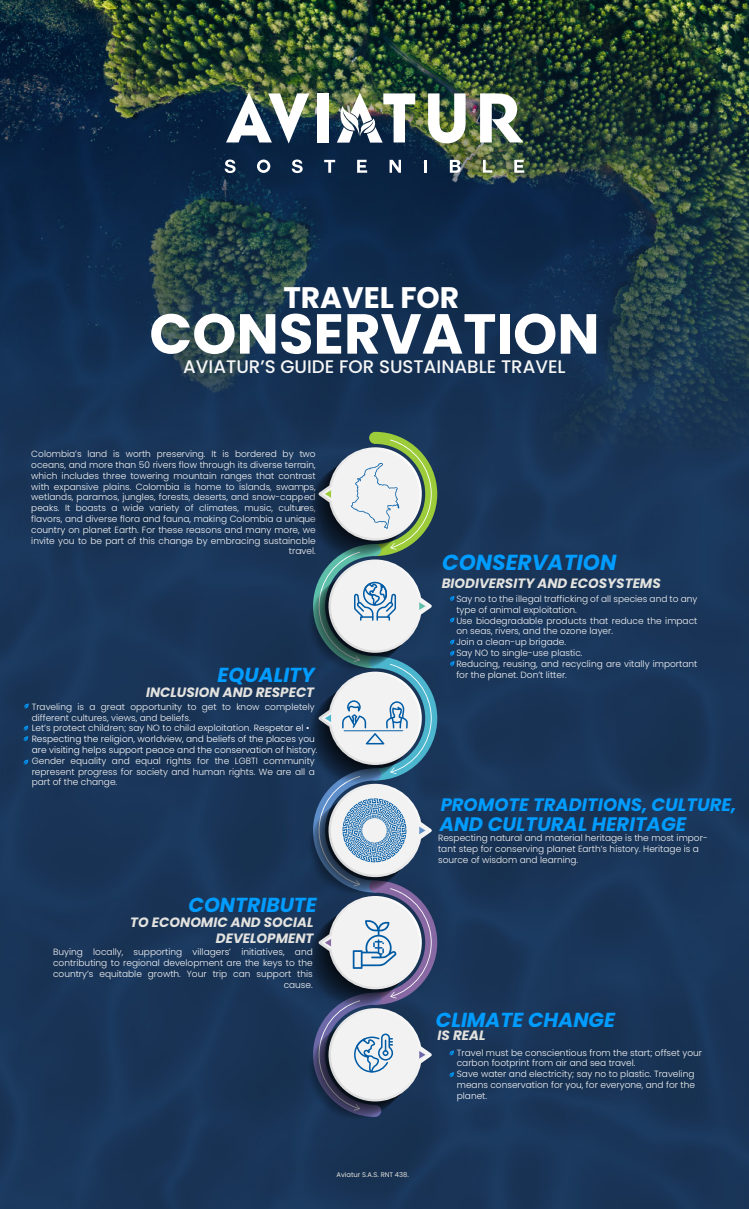
<style>
.page{position:relative;width:749px;height:1209px;background:#fff}
.page>*{position:absolute;margin:0;border:0;box-sizing:border-box;transform-origin:0 0}
.t1{font:700 56.25px "Poppins";color:#fff}
.t2{font:700 29.7px "Poppins";color:#fff}
.t3{font:italic 700 21.75px "Poppins";color:#009cff}
.t4{font:italic 700 20.25px "Poppins";color:#009cff}
.t5{font:italic 700 19.5px "Poppins";color:#009cff}
.t6{font:500 18.23px "Poppins";color:#f6f6f6}
.t7{font:italic 700 18px "Poppins";color:#009cff}
.t8{font:italic 700 13.5px/16.2px "Poppins";color:#e3e2de;text-align:right}
.t9{font:300 9px/10.8px "Poppins";color:#f6f6f6}
.t10{font:6.75px "Poppins";color:#e3e2de}
.s1{color:#fff}
</style>
<div class="page">
<img style="left:0;top:0;width:748px;height:1208px">
<svg style="left:449px;top:596px;width:5px;height:5px"></svg>
<svg style="left:24px;top:703px;width:5px;height:6px"></svg>
<svg style="left:23px;top:725px;width:5px;height:16px"></svg>
<svg style="left:23px;top:759px;width:5px;height:5px"></svg>
<svg style="left:449px;top:617px;width:5px;height:6px"></svg>
<svg style="left:449px;top:639px;width:5px;height:27px"></svg>
<svg style="left:306px;top:432px;width:131px;height:688px"></svg>
<svg style="left:449px;top:1050px;width:5px;height:5px"></svg>
<svg style="left:449px;top:1072px;width:5px;height:5px"></svg>
<svg style="left:225px;top:159px;width:10px;height:14px"></svg>
<svg style="left:257px;top:159px;width:13px;height:14px"></svg>
<svg style="left:292px;top:159px;width:10px;height:14px"></svg>
<svg style="left:324px;top:160px;width:11px;height:13px"></svg>
<svg style="left:357px;top:160px;width:10px;height:13px"></svg>
<svg style="left:389px;top:160px;width:12px;height:13px"></svg>
<svg style="left:424px;top:160px;width:2px;height:13px"></svg>
<svg style="left:450px;top:160px;width:10px;height:13px"></svg>
<svg style="left:483px;top:160px;width:9px;height:13px"></svg>
<svg style="left:514px;top:160px;width:10px;height:13px"></svg>
<svg style="left:480px;top:93px;width:43px;height:49px"></svg>
<svg style="left:428px;top:93px;width:37px;height:50px"></svg>
<img style="left:226px;top:92px;width:83px;height:51px">
<div style="left:317px;top:93px;width:12px;height:49px;background:#fff"></div>
<img style="left:337px;top:92px;width:78px;height:51px">
<h2 class="t2" style="left:283px;top:280px;width:177px">TRAVEL FOR</h2>
<h1 class="t1" style="left:149px;top:301px;width:451px">CONSERVATION</h1>
<h3 class="t6" style="left:183px;top:355px;width:384px">AVIATUR’S GUIDE FOR SUSTAINABLE TRAVEL</h3>
<p class="t9" style="left:31px;top:448px;width:286px;text-align:right">Colombia’s land is worth preserving. It is bordered by two oceans, and more than 50 rivers flow through its diverse terrain, which includes three towering mountain ranges that contrast with expansive plains. Colombia is home to islands, swamps, wetlands, paramos, jungles, forests, deserts, and snow-capped peaks. It boasts a wide variety of climates, music, cultures, flavors, and diverse flora and fauna, making Colombia a unique country on planet Earth. For these reasons and many more, we invite you to be part of this change by embracing sustainable travel.</p>
<h3 class="t4" style="left:217px;top:663px;width:99px">EQUALITY</h3>
<h3 class="t8" style="left:146px;top:684px;width:170px">INCLUSION AND RESPECT</h3>
<p class="t9" style="left:32px;top:701px;width:287px">Traveling is a great opportunity to get to know completely different cultures, views, and beliefs.<br>Let’s protect children; say NO to child exploitation. <span class="s1">Respetar el • Respecting the religion, worldview, and beliefs of the places you are visiting helps support peace and the conservation of history.</span></p>
<p class="t9" style="left:32px;top:755px;width:284px;text-align:justify">Gender equality and equal rights for the LGBTI community represent progress for society and human rights. We are all a part of the change.</p>
<h3 class="t4" style="left:188px;top:892px;width:130px">CONTRIBUTE</h3>
<h3 class="t8" style="left:130px;top:914px;width:185px">TO ECONOMIC AND SOCIAL<br>DEVELOPMENT</h3>
<p class="t9" style="left:53px;top:946px;width:261px;text-align:right">Buying locally, supporting villagers’ initiatives, and contributing to regional development are the keys to the country’s equitable growth. Your trip can support this cause.</p>
<h3 class="t3" style="left:442px;top:549px;width:176px">CONSERVATION</h3>
<h3 class="t8" style="left:441px;top:575px;width:220px">BIODIVERSITY AND ECOSYSTEMS</h3>
<p class="t9" style="left:456px;top:593px;width:242px">Say no to the illegal trafficking of all species and to any type of animal exploitation.<br>Use biodegradable products that reduce the impact on seas, rivers, and the ozone layer.<br>Join a clean-up brigade.<br>Say NO to single-use plastic.<br>Reducing, reusing, and recycling are vitally important for the planet. Don’t litter.</p>
<h3 class="t7" style="left:440px;top:794px;width:297px">PROMOTE TRADITIONS, CULTURE,</h3>
<h3 class="t5" style="left:440px;top:813px;width:248px">AND CULTURAL HERITAGE</h3>
<p class="t9" style="left:438px;top:832px;width:271px">Respecting natural and material heritage is the most impor&shy;tant step for conserving planet Earth’s history. Heritage is a source of wisdom and learning.</p>
<h3 class="t4" style="left:436px;top:1008px;width:180px">CLIMATE CHANGE</h3>
<p class="t9" style="left:457px;top:1047px;width:247px">Travel must be conscientious from the start; offset your carbon footprint from air and sea travel.<br>Save water and electricity; say no to plastic. Traveling means conservation for you, for everyone, and for the planet.</p>
<h3 class="t8" style="left:437px;top:1027px;width:49px">IS REAL</h3>
<p class="t10" style="left:336px;top:1170px;width:74px">Aviatur S.A.S. RNT 438.</p>
</div>
